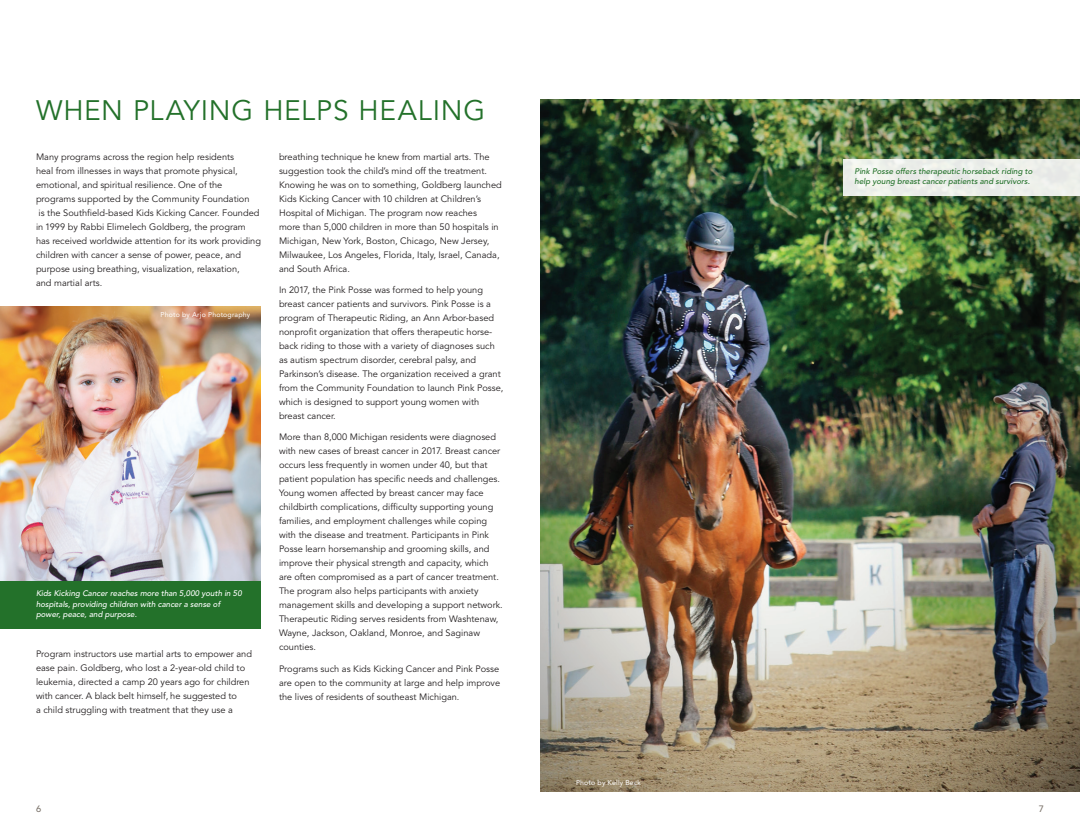
<style>
.page{position:relative;width:1080px;height:828px;background:#fff}
.page>*{position:absolute;margin:0;border:0;box-sizing:border-box;transform-origin:0 0}
.t1{font:28px "Avenir LT Std";letter-spacing:.03em;color:#23712a}
.t2{font:9.2px/14px "Avenir LT Std";color:#231f20}
.CF_Main_Body_1{font:500 9.2px "Avenir LT Std";color:#7f776f}
.t3{font:italic 500 8px/10.5px "Avenir LT Std";color:#fff}
.t4{font:italic 500 8px/10.5px "Avenir LT Std";color:#23712a}
.t5{font:7px "Avenir LT Std";letter-spacing:.02em;color:#fff}
</style>
<div class="page">
<img style="left:540px;top:99px;width:540px;height:693px">
<div style="left:844px;top:159px;width:236px;height:36px;background:#ecefea"></div>
<img style="left:0;top:307px;width:261px;height:274px">
<div style="left:0;top:581px;width:261px;height:48px;background:#23712a"></div>
<p class="t1" style="left:36px;top:94px;width:451px">WHEN PLAYING HELPS HEALING</p>
<p class="t2" style="left:36px;top:150px;width:226px">Many programs across the region help residents<br>heal from illnesses in ways that promote physical, emotional, and spiritual resilience. One of the programs supported by the Community Foundation<br>is the Southfield-based Kids Kicking Cancer. Founded in 1999 by Rabbi Elimelech Goldberg, the program has received worldwide attention for its work providing children with cancer a sense of power, peace, and purpose using breathing, visualization, relaxation,<br>and martial arts.</p>
<p class="t2" style="left:279px;top:150px;width:224px">breathing technique he knew from martial arts. The suggestion took the child’s mind off the treatment.<br>Knowing he was on to something, Goldberg launched Kids Kicking Cancer with 10 children at Children’s Hospital of Michigan. The program now reaches<br>more than 5,000 children in more than 50 hospitals in Michigan, New York, Boston, Chicago, New Jersey, Milwaukee, Los Angeles, Florida, Italy, Israel, Canada, and South Africa.</p>
<p class="t2" style="left:279px;top:283px;width:226px">In 2017, the Pink Posse was formed to help young breast cancer patients and survivors. Pink Posse is a program of Therapeutic Riding, an Ann Arbor-based nonprofit organization that offers therapeutic horse&shy;back riding to those with a variety of diagnoses such as autism spectrum disorder, cerebral palsy, and Parkinson’s disease. The organization received a grant from the Community Foundation to launch Pink Posse, which is designed to support young women with breast cancer.</p>
<p class="t2" style="left:279px;top:430px;width:225px">More than 8,000 Michigan residents were diagnosed with new cases of breast cancer in 2017. Breast cancer occurs less frequently in women under 40, but that patient population has specific needs and challenges.<br>Young women affected by breast cancer may face childbirth complications, difficulty supporting young families, and employment challenges while coping with the disease and treatment. Participants in Pink Posse learn horsemanship and grooming skills, and improve their physical strength and capacity, which are often compromised as a part of cancer treatment.<br>The program also helps participants with anxiety management skills and developing a support network.<br>Therapeutic Riding serves residents from Washtenaw, Wayne, Jackson, Oakland, Monroe, and Saginaw counties.</p>
<p class="t2" style="left:279px;top:662px;width:223px;text-align:justify">Programs such as Kids Kicking Cancer and Pink Posse are open to the community at large and help improve the lives of residents of southeast Michigan.</p>
<p class="t5" style="left:161px;top:310px;width:91px">Photo by Arjo Photography</p>
<p class="t3" style="left:36px;top:588px;width:207px">Kids Kicking Cancer reaches more than 5,000 youth in 50 hospitals, providing children with cancer a sense of power, peace, and purpose.</p>
<p class="t2" style="left:36px;top:647px;width:218px">Program instructors use martial arts to empower and ease pain. Goldberg, who lost a 2-year-old child to leukemia, directed a camp 20 years ago for children with cancer. A black belt himself, he suggested to<br>a child struggling with treatment that they use a</p>
<p class="CF_Main_Body_1" style="left:36px;top:804px;width:7px">6</p>
<p class="t5" style="left:576px;top:779px;width:67px">Photo by Kelly Beck</p>
<p class="t4" style="left:855px;top:166px;width:179px">Pink Posse offers therapeutic horseback riding to help young breast cancer patients and survivors.</p>
<p class="CF_Main_Body_1" style="left:1039px;top:804px;width:7px">7</p>
</div>
